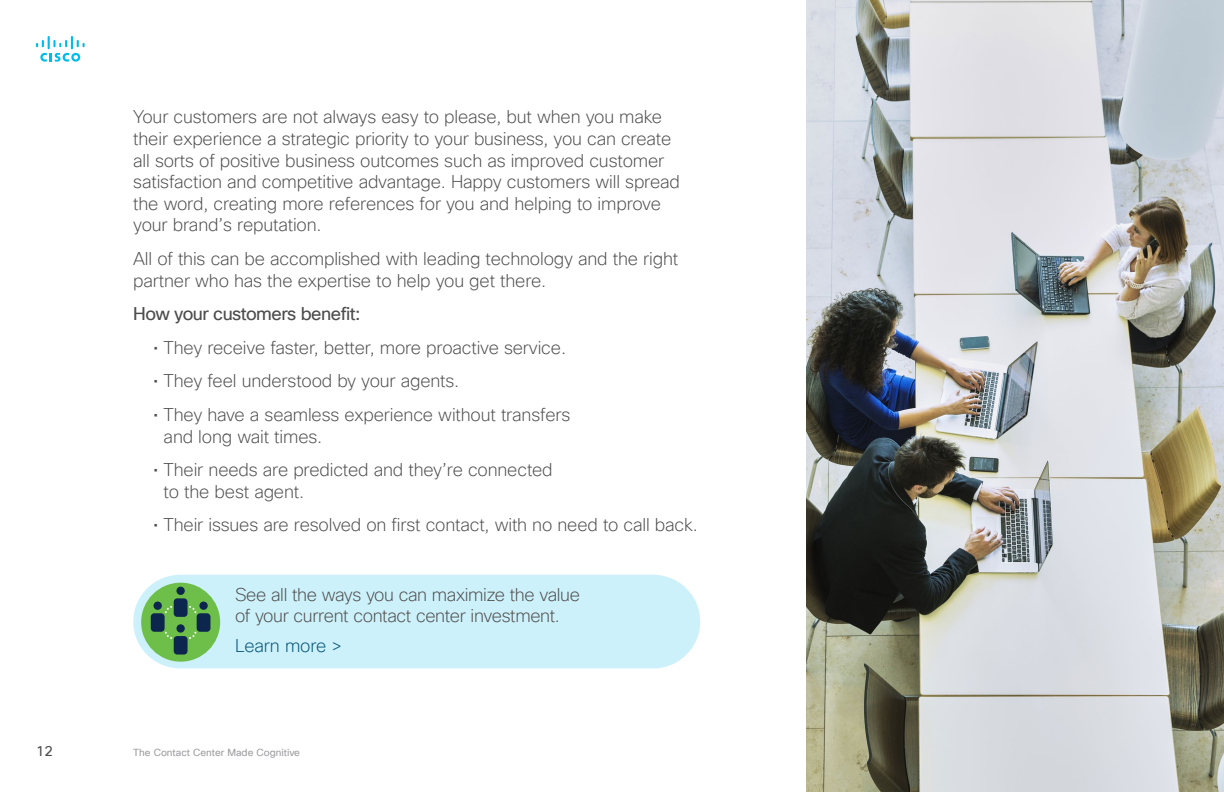
<style>
.page{position:relative;width:1224px;height:792px;background:#fff}
.page>*{position:absolute;margin:0;border:0;box-sizing:border-box;transform-origin:0 0}
.t1{font:200 18px/21.6px "Cisco Sans TT";letter-spacing:-.01em;color:#4d4c4c}
.t2{font:18px "Cisco Sans TT";letter-spacing:-.03em;color:#4d4c4c}
.t3{font:200 18px "Cisco Sans TT";letter-spacing:-.01em;color:#005073}
.t4{font:14px "Cisco Sans TT";color:#4d4c4c}
.t5{font:10px "Cisco Sans TT";color:#9e9ea2}
</style>
<div class="page">
<svg style="left:36px;top:36px;width:49px;height:26px"></svg>
<div style="left:133px;top:575px;width:567px;height:93px;background:#cdf1fa;border-radius:47px"></div>
<img style="left:806px;top:0;width:418px;height:792px">
<div style="left:141px;top:583px;width:79px;height:79px;background:#6ebe4a;border-radius:50%"></div>
<div style="left:151px;top:613px;width:14px;height:19px;background:#0d264d;border-radius:4px"></div>
<div style="left:154px;top:602px;width:8px;height:8px;background:#0d264d;border-radius:50%"></div>
<div style="left:197px;top:613px;width:13px;height:19px;background:#0d264d;border-radius:4px"></div>
<div style="left:199px;top:602px;width:9px;height:8px;background:#0d264d;border-radius:50%"></div>
<div style="left:174px;top:598px;width:14px;height:19px;background:#0d264d;border-radius:4px"></div>
<div style="left:176px;top:587px;width:9px;height:8px;background:#0d264d;border-radius:50%"></div>
<div style="left:174px;top:636px;width:14px;height:19px;background:#0d264d;border-radius:4px"></div>
<div style="left:176px;top:624px;width:9px;height:9px;background:#0d264d;border-radius:50%"></div>
<svg style="left:165px;top:606px;width:7px;height:7px"></svg>
<svg style="left:189px;top:606px;width:7px;height:7px"></svg>
<svg style="left:165px;top:632px;width:7px;height:7px"></svg>
<svg style="left:189px;top:632px;width:7px;height:7px"></svg>
<p class="t1" style="left:133px;top:107px;width:548px">Your customers are not always easy to please, but when you make their experience a strategic priority to your business, you can create all sorts of positive business outcomes such as improved customer satisfaction and competitive advantage. Happy customers will spread the word, creating more references for you and helping to improve your brand’s reputation.</p>
<p class="t1" style="left:133px;top:248px;width:547px">All of this can be accomplished with leading technology and the right partner who has the expertise to help you get there.</p>
<p class="t2" style="left:133px;top:302px;width:229px">How your customers benefit:</p>
<p class="t1" style="left:153px;top:337px;width:414px">• They receive faster, better, more proactive service.</p>
<p class="t1" style="left:153px;top:371px;width:308px">• They feel understood by your agents.</p>
<p class="t1" style="left:164px;top:405px;width:408px;text-indent:-10px">• They have a seamless experience without transfers and long wait times.</p>
<p class="t1" style="left:164px;top:460px;width:391px;text-indent:-10px">• Their needs are predicted and they’re connected to the best agent.</p>
<p class="t1" style="left:153px;top:515px;width:546px">• Their issues are resolved on first contact, with no need to call back.</p>
<p class="t1" style="left:235px;top:584px;width:347px">See all the ways you can maximize the value of your current contact center investment.</p>
<p class="t3" style="left:235px;top:634px;width:109px">Learn more &gt;</p>
<p class="t4" style="left:36px;top:742px;width:18px">12</p>
<p class="t5" style="left:133px;top:746px;width:168px">The Contact Center Made Cognitive</p>
</div>
